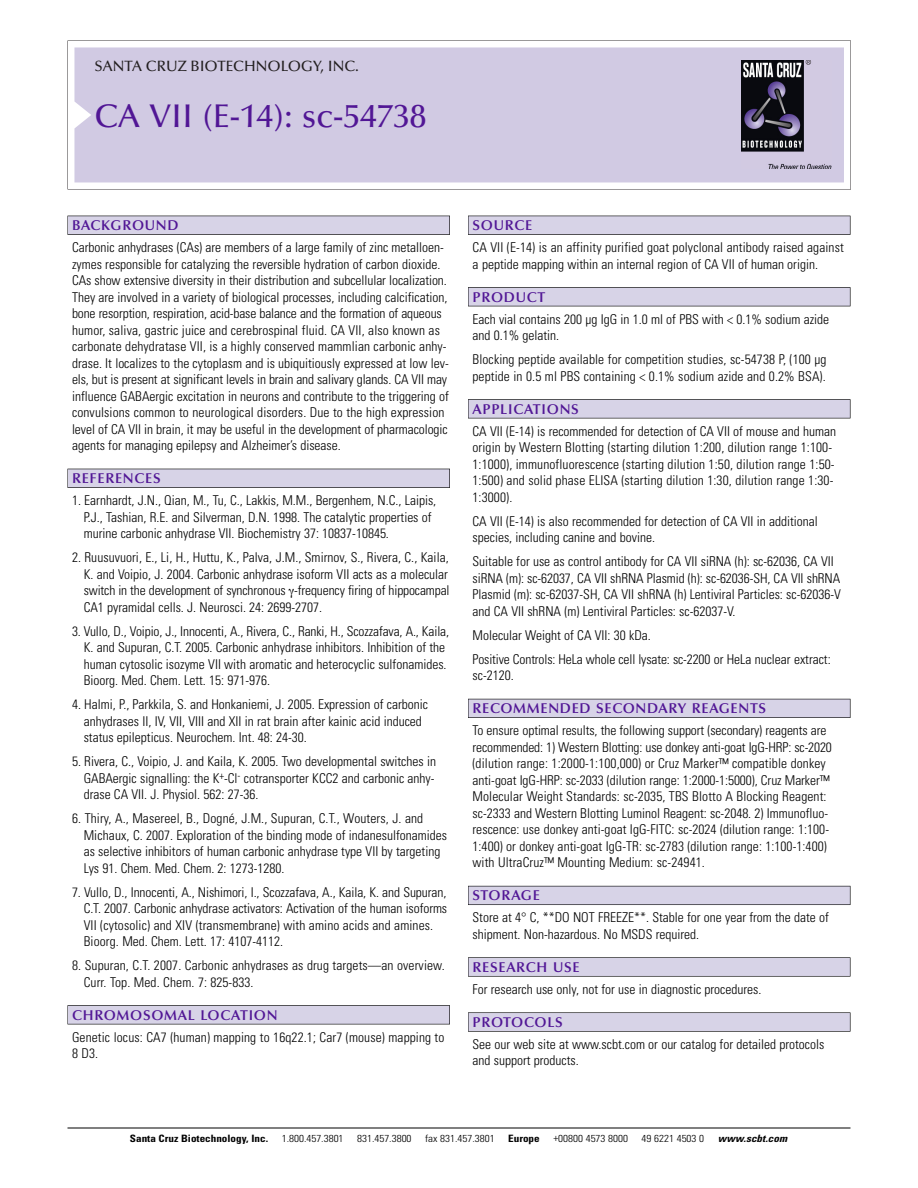
<style>
.page{position:relative;width:918px;height:1188px;background:#fff}
.page>*{position:absolute;margin:0;border:0;box-sizing:border-box;transform-origin:0 0}
.t1{font:500 33px "Optima";color:#511695}
.t2{font:500 15px "Optima";color:#231f20}
.t3{font:600 14.25px "Optima";letter-spacing:.05em;color:#511695}
.t4{font:300 condensed 13.5px/16.5px "Univers";color:#000}
.t5{font:300 condensed 10.2px "Univers";color:#000;scale:1.1 1}
.t6{font:700 condensed 10.2px "Univers";color:#000;scale:1.1 1}
.t7{font:italic 700 condensed 10.2px "Univers";letter-spacing:.005em;color:#000;scale:1.1 1}
</style>
<div class="page">
<svg style="left:68px;top:40px;width:783px;height:149px"></svg>
<div style="left:74px;top:47px;width:770px;height:135px;background:#d1cae3"></div>
<img style="left:741px;top:60px;width:90px;height:108px">
<div style="left:68px;top:216px;width:382px;height:19px;background:#525155"></div>
<div style="left:68px;top:216px;width:381px;height:18px;background:#d7d3e7"></div>
<div style="left:68px;top:469px;width:382px;height:19px;background:#515055"></div>
<div style="left:68px;top:469px;width:381px;height:18px;background:#d7d3e7"></div>
<div style="left:68px;top:1005px;width:382px;height:19px;background:#545357"></div>
<div style="left:68px;top:1006px;width:381px;height:18px;background:#d7d3e7"></div>
<div style="left:468px;top:216px;width:382px;height:19px;background:#525155"></div>
<div style="left:468px;top:216px;width:382px;height:18px;background:#d7d3e7"></div>
<div style="left:468px;top:287px;width:382px;height:19px;background:#525155"></div>
<div style="left:468px;top:288px;width:382px;height:18px;background:#d7d3e7"></div>
<div style="left:468px;top:399px;width:382px;height:19px;background:#545357"></div>
<div style="left:468px;top:400px;width:382px;height:18px;background:#d7d3e7"></div>
<div style="left:468px;top:699px;width:382px;height:19px;background:#54535a"></div>
<div style="left:468px;top:699px;width:382px;height:18px;background:#d7d3e7"></div>
<div style="left:468px;top:886px;width:382px;height:19px;background:#5b5a62"></div>
<div style="left:468px;top:886px;width:382px;height:18px;background:#d7d3e7"></div>
<div style="left:468px;top:957px;width:382px;height:20px;background:#666667"></div>
<div style="left:468px;top:958px;width:382px;height:18px;background:#d7d3e7"></div>
<div style="left:468px;top:1012px;width:382px;height:20px;background:#666"></div>
<div style="left:468px;top:1013px;width:382px;height:18px;background:#d7d3e7"></div>
<hr style="left:68px;top:1128px;width:782px;height:1px;background:#000">
<p class="t2" style="left:94px;top:61px;width:266px">SANTA CRUZ BIOTECHNOLOGY, INC.</p>
<h1 class="t1" style="left:94px;top:103px;width:333px">CA VII (E-14): sc-54738</h1>
<p class="t3" style="left:72px;top:219px;width:108px">BACKGROUND</p>
<p class="t4" style="left:72px;top:240px;width:378px">Carbonic anhydrases (CAs) are members of a large family of zinc metalloen&shy;zymes responsible for catalyzing the reversible hydration of carbon dioxide.<br>CAs show extensive diversity in their distribution and subcellular localization.<br>They are involved in a variety of biological processes, including calcification, bone resorption, respiration, acid-base balance and the formation of aqueous humor, saliva, gastric juice and cerebrospinal fluid. CA VII, also known as carbonate dehydratase VII, is a highly conserved mammlian carbonic anhy&shy;drase. It localizes to the cytoplasm and is ubiquitiously expressed at low lev&shy;els, but is present at significant levels in brain and salivary glands. CA VII may influence GABAergic excitation in neurons and contribute to the triggering of convulsions common to neurological disorders. Due to the high expression level of CA VII in brain, it may be useful in the development of pharmacologic agents for managing epilepsy and Alzheimer’s disease.</p>
<p class="t3" style="left:72px;top:473px;width:90px">REFERENCES</p>
<p class="t4" style="left:84px;top:493px;width:354px;text-indent:-12px">1. Earnhardt, J.N., Qian, M., Tu, C., Lakkis, M.M., Bergenhem, N.C., Laipis,<br>P.J., Tashian, R.E. and Silverman, D.N. 1998. The catalytic properties of murine carbonic anhydrase VII. Biochemistry 37: 10837-10845.</p>
<p class="t4" style="left:84px;top:550px;width:367px;text-align:justify;text-indent:-12px">2. Ruusuvuori, E., Li, H., Huttu, K., Palva, J.M., Smirnov, S., Rivera, C., Kaila, K. and Voipio, J. 2004. Carbonic anhydrase isoform VII acts as a molecular switch in the development of synchronous -frequency firing of hippocampal CA1 pyramidal cells. J. Neurosci. 24: 2699-2707.</p>
<p class="t4" style="left:84px;top:624px;width:367px;text-indent:-12px">3. Vullo, D., Voipio, J., Innocenti, A., Rivera, C., Ranki, H., Scozzafava, A., Kaila, K. and Supuran, C.T. 2005. Carbonic anhydrase inhibitors. Inhibition of the human cytosolic isozyme VII with aromatic and heterocyclic sulfonamides.<br>Bioorg. Med. Chem. Lett. 15: 971-976.</p>
<p class="t4" style="left:84px;top:697px;width:346px;text-indent:-12px">4. Halmi, P., Parkkila, S. and Honkaniemi, J. 2005. Expression of carbonic anhydrases II, IV, VII, VIII and XII in rat brain after kainic acid induced status epilepticus. Neurochem. Int. 48: 24-30.</p>
<p class="t4" style="left:84px;top:754px;width:354px;text-align:justify;text-indent:-12px">5. Rivera, C., Voipio, J. and Kaila, K. 2005. Two developmental switches in GABAergic signalling: the K<sup>+</sup>-Cl<sup>-</sup> cotransporter KCC2 and carbonic anhy&shy;drase CA VII. J. Physiol. 562: 27-36.</p>
<p class="t4" style="left:84px;top:811px;width:365px;text-indent:-12px">6. Thiry, A., Masereel, B., Dogné, J.M., Supuran, C.T., Wouters, J. and Michaux, C. 2007. Exploration of the binding mode of indanesulfonamides as selective inhibitors of human carbonic anhydrase type VII by targeting Lys 91. Chem. Med. Chem. 2: 1273-1280.</p>
<p class="t4" style="left:84px;top:885px;width:365px;text-indent:-12px">7. Vullo, D., Innocenti, A., Nishimori, I., Scozzafava, A., Kaila, K. and Supuran, C.T. 2007. Carbonic anhydrase activators: Activation of the human isoforms VII (cytosolic) and XIV (transmembrane) with amino acids and amines.<br>Bioorg. Med. Chem. Lett. 17: 4107-4112.</p>
<p class="t4" style="left:84px;top:958px;width:362px;text-indent:-12px">8. Supuran, C.T. 2007. Carbonic anhydrases as drug targets—an overview.<br>Curr. Top. Med. Chem. 7: 825-833.</p>
<p class="t3" style="left:72px;top:1009px;width:207px">CHROMOSOMAL LOCATION</p>
<p class="t4" style="left:72px;top:1030px;width:374px">Genetic locus: CA7 (human) mapping to 16q22.1; Car7 (mouse) mapping to<br>8 D3.</p>
<p class="t3" style="left:473px;top:219px;width:61px">SOURCE</p>
<p class="t4" style="left:473px;top:240px;width:373px">CA VII (E-14) is an affinity purified goat polyclonal antibody raised against a peptide mapping within an internal region of CA VII of human origin.</p>
<p class="t3" style="left:473px;top:291px;width:74px">PRODUCT</p>
<p class="t4" style="left:473px;top:312px;width:358px">Each vial contains 200 µg IgG in 1.0 ml of PBS with &lt; 0.1% sodium azide and 0.1% gelatin.</p>
<p class="t4" style="left:473px;top:352px;width:356px">Blocking peptide available for competition studies, sc-54738 P, (100 µg peptide in 0.5 ml PBS containing &lt; 0.1% sodium azide and 0.2% BSA).</p>
<p class="t3" style="left:473px;top:403px;width:108px">APPLICATIONS</p>
<p class="t4" style="left:473px;top:424px;width:365px">CA VII (E-14) is recommended for detection of CA VII of mouse and human origin by Western Blotting (starting dilution 1:200, dilution range 1:100- 1:1000), immunofluorescence (starting dilution 1:50, dilution range 1:50- 1:500) and solid phase ELISA (starting dilution 1:30, dilution range 1:30- 1:3000).</p>
<p class="t4" style="left:473px;top:514px;width:347px">CA VII (E-14) is also recommended for detection of CA VII in additional species, including canine and bovine.</p>
<p class="t4" style="left:473px;top:554px;width:370px">Suitable for use as control antibody for CA VII siRNA (h): sc-62036, CA VII siRNA (m): sc-62037, CA VII shRNA Plasmid (h): sc-62036-SH, CA VII shRNA Plasmid (m): sc-62037-SH, CA VII shRNA (h) Lentiviral Particles: sc-62036-V and CA VII shRNA (m) Lentiviral Particles: sc-62037-V.</p>
<p class="t4" style="left:473px;top:624px;width:360px;line-height:24px">Molecular Weight of CA VII: 30 kDa.<br>Positive Controls: HeLa whole cell lysate: sc-2200 or HeLa nuclear extract:</p>
<p class="t4" style="left:473px;top:668px;width:43px">sc-2120.</p>
<p class="t3" style="left:473px;top:703px;width:295px">RECOMMENDED SECONDARY REAGENTS</p>
<p class="t4" style="left:473px;top:723px;width:361px">To ensure optimal results, the following support (secondary) reagents are recommended: 1) Western Blotting: use donkey anti-goat IgG-HRP: sc-2020 (dilution range: 1:2000-1:100,000) or Cruz Marker™ compatible donkey anti-goat IgG-HRP: sc-2033 (dilution range: 1:2000-1:5000), Cruz Marker™ Molecular Weight Standards: sc-2035, TBS Blotto A Blocking Reagent: sc-2333 and Western Blotting Luminol Reagent: sc-2048. 2) Immunofluo&shy;rescence: use donkey anti-goat IgG-FITC: sc-2024 (dilution range: 1:100- 1:400) or donkey anti-goat IgG-TR: sc-2783 (dilution range: 1:100-1:400) with UltraCruz™ Mounting Medium: sc-24941.</p>
<p class="t3" style="left:473px;top:890px;width:69px">STORAGE</p>
<p class="t4" style="left:473px;top:910px;width:358px">Store at 4° C, **DO NOT FREEZE**. Stable for one year from the date of shipment. Non-hazardous. No MSDS required.</p>
<p class="t3" style="left:473px;top:961px;width:109px">RESEARCH USE</p>
<p class="t4" style="left:473px;top:982px;width:290px">For research use only, not for use in diagnostic procedures.</p>
<p class="t3" style="left:473px;top:1016px;width:92px">PROTOCOLS</p>
<p class="t4" style="left:473px;top:1037px;width:353px">See our web site at www.scbt.com or our catalog for detailed protocols and support products.</p>
<p class="t6" style="left:130px;top:1135px;width:127px">Santa Cruz Biotechnology, Inc.</p>
<p class="t5" style="left:282px;top:1135px;width:58px">1.800.457.3801</p>
<p class="t5" style="left:357px;top:1135px;width:51px">831.457.3800</p>
<p class="t5" style="left:425px;top:1135px;width:65px">fax 831.457.3801</p>
<p class="t6" style="left:508px;top:1135px;width:30px">Europe</p>
<p class="t5" style="left:553px;top:1135px;width:69px">+00800 4573 8000</p>
<p class="t5" style="left:642px;top:1135px;width:58px">49 6221 4503 0</p>
<p class="t7" style="left:718px;top:1135px;width:64px">www.scbt.com</p>
</div>
